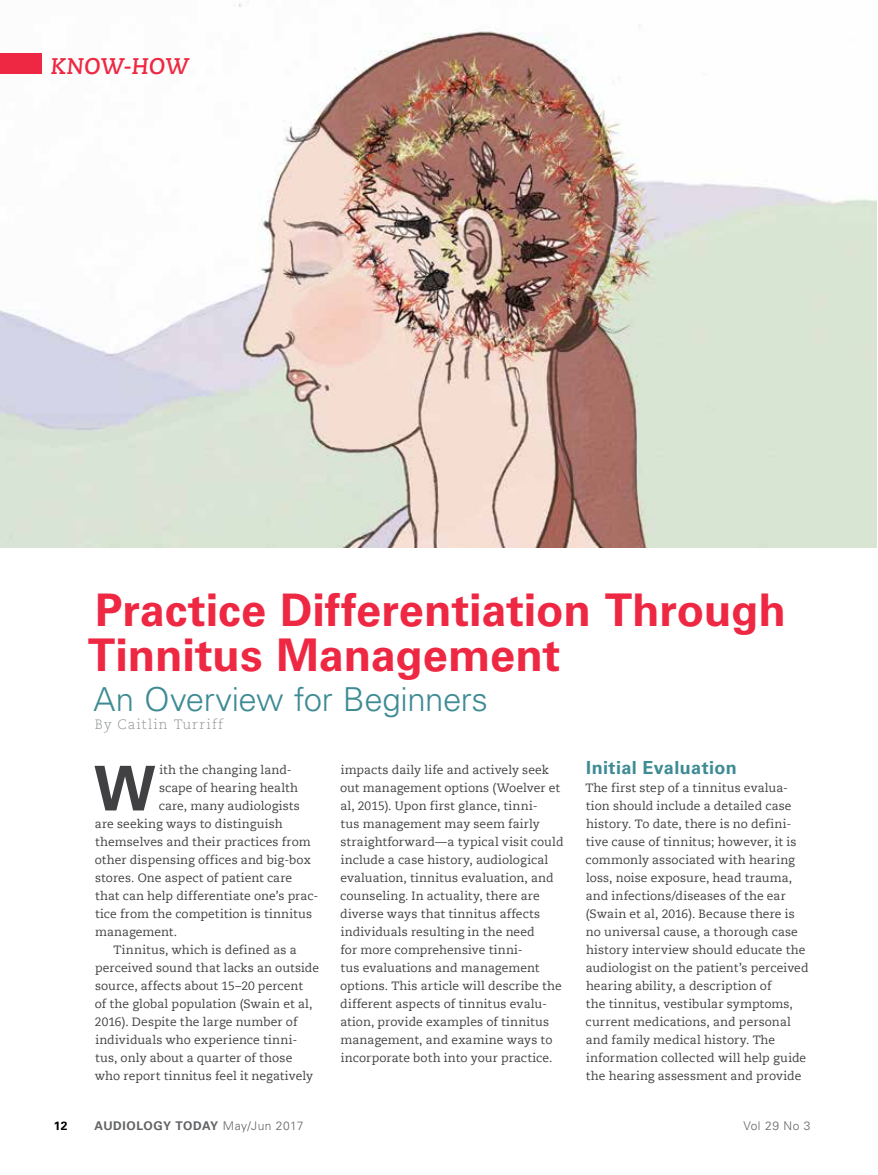
<style>
.page{position:relative;width:878px;height:1175px;background:#fff}
.page>*{position:absolute;margin:0;border:0;box-sizing:border-box;transform-origin:0 0}
.t1{font:700 61.8px "Univers LT Std";color:#414042}
.t2{font:700 45px/45px "Univers LT Std";color:#ee2842}
.t3{font:300 33px "Univers LT Std";letter-spacing:-.015em;color:#3e8b94}
.t4{font:italic 700 22.5px "Caecilia Com 76";color:#ee2842}
.t5{font:700 18px "Univers LT Std";letter-spacing:.025em;color:#3e8b94}
.t6{font:300 13.5px "Caecilia Com 45";letter-spacing:.09em;color:#939598}
.t7{font:12px/18px "Caecilia Com 55 Roman";letter-spacing:.01em;color:#414042}
.t8{font:700 12px "Univers LT Std";letter-spacing:.04em;color:#636466}
.t9{font:300 12px "Univers LT Std";letter-spacing:.045em;color:#636466}
.t10{font:700 12px "Univers LT Std";color:#000}
.s1{font-weight:300}
</style>
<div class="page">
<img style="left:0;top:3px;width:876px;height:544px">
<div style="left:0;top:54px;width:42px;height:20px;background:#ee2842"></div>
<h3 class="t4" style="left:51px;top:51px;width:140px">KNOW-HOW</h3>
<h2 class="t2" style="left:88px;top:588px;width:699px">Practice Differentiation Through<br>Tinnitus Management</h2>
<h3 class="t3" style="left:93px;top:679px;width:396px">An Overview for Beginners</h3>
<p class="t6" style="left:95px;top:715px;width:130px">By Caitlin Turriff</p>
<h1 class="t1" style="left:94px;top:752px;width:63px">W</h1>
<p class="t7" style="left:159px;top:761px;width:134px">ith the changing land-</p>
<p class="t7" style="left:340px;top:761px;width:225px">impacts daily life and actively seek out management options (Woelver et al, 2015). Upon first glance, tinni-<br>tus management may seem fairly straightforward—a typical visit could include a case history, audiological evaluation, tinnitus evaluation, and counseling. In actuality, there are diverse ways that tinnitus affects individuals resulting in the need<br>for more comprehensive tinni-<br>tus evaluations and management options. This article will describe the different aspects of tinnitus evalu&shy;ation, provide examples of tinnitus management, and examine ways to incorporate both into your practice.</p>
<h3 class="t5" style="left:586px;top:757px;width:152px">Initial Evaluation</h3>
<p class="t7" style="left:159px;top:779px;width:140px">scape of hearing health</p>
<p class="t7" style="left:159px;top:797px;width:143px">care, many audiologists</p>
<p class="t7" style="left:95px;top:815px;width:189px">are seeking ways to distinguish</p>
<p class="t7" style="left:95px;top:833px;width:217px">themselves and their practices from</p>
<p class="t7" style="left:95px;top:851px;width:217px">other dispensing offices and big-box</p>
<p class="t7" style="left:95px;top:869px;width:199px">stores. One aspect of patient care</p>
<p class="t7" style="left:95px;top:887px;width:225px">that can help differentiate one’s prac-</p>
<p class="t7" style="left:95px;top:905px;width:218px">tice from the competition is tinnitus</p>
<p class="t7" style="left:95px;top:923px;width:84px">management.</p>
<p class="t7" style="left:113px;top:941px;width:184px">Tinnitus, which is defined as a</p>
<p class="t7" style="left:95px;top:959px;width:225px">perceived sound that lacks an outside</p>
<p class="t7" style="left:95px;top:977px;width:209px">source, affects about 15–20 percent</p>
<p class="t7" style="left:95px;top:995px;width:219px">of the global population (Swain et al,</p>
<p class="t7" style="left:95px;top:1013px;width:204px">2016). Despite the large number of</p>
<p class="t7" style="left:95px;top:1031px;width:203px">individuals who experience tinni-</p>
<p class="t7" style="left:95px;top:1049px;width:199px">tus, only about a quarter of those</p>
<p class="t7" style="left:95px;top:1067px;width:220px">who report tinnitus feel it negatively</p>
<p class="t7" style="left:585px;top:779px;width:225px">The first step of a tinnitus evalua&shy;tion should include a detailed case history. To date, there is no defini&shy;tive cause of tinnitus; however, it is commonly associated with hearing loss, noise exposure, head trauma, and infections/diseases of the ear (Swain et al, 2016). Because there is no universal cause, a thorough case history interview should educate the audiologist on the patient’s perceived hearing ability, a description of<br>the tinnitus, vestibular symptoms, current medications, and personal and family medical history. The information collected will help guide the hearing assessment and provide</p>
<p class="t10" style="left:54px;top:1118px;width:15px">12</p>
<p class="t8" style="left:94px;top:1118px;width:210px">AUDIOLOGY TODAY <span class="s1">May/Jun 2017</span></p>
<p class="t9" style="left:743px;top:1118px;width:69px">Vol 29 No 3</p>
</div>
